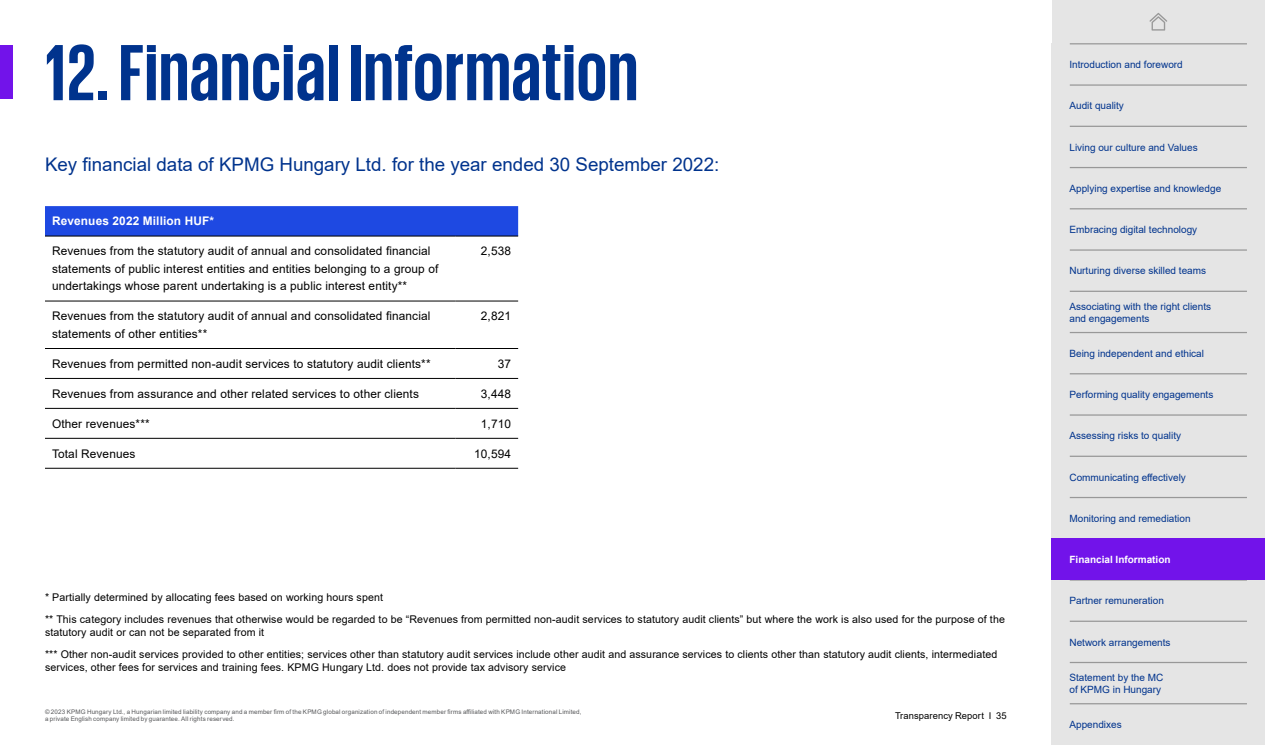
<style>
.page{position:relative;width:1265px;height:745px;background:#fff}
.page>*{position:absolute;margin:0;border:0;box-sizing:border-box;transform-origin:0 0}
.t1{font:700 81.25px "KPMG";letter-spacing:.01em;color:#00338d}
.t2{font:18.75px "Arial";color:#00338d}
.t3{font:11.88px/17.5px "Arial";letter-spacing:.01em;color:#000}
.t4{font:700 11.88px "Arial";letter-spacing:.01em;color:#fff}
.t5{font:10.62px/21.2px "Arial";letter-spacing:.01em;color:#000}
.t6{font:10px/12px "Arial";color:#00338d}
.t7{font:700 10px "Arial";color:#fff}
.t8{font:9.38px "Arial";letter-spacing:.015em;color:#000}
.t9{font:6.25px/7.5px "Arial";letter-spacing:.02em;color:#58595b}
</style>
<div class="page">
<div style="left:0;top:46px;width:12px;height:53px;background:#7213ea"></div>
<div style="left:45px;top:206px;width:473px;height:29px;background:#1e49e2"></div>
<hr style="left:45px;top:235px;width:410px;height:1px;background:#000">
<hr style="left:455px;top:235px;width:63px;height:1px;background:#000">
<hr style="left:45px;top:300px;width:410px;height:1px;background:#000">
<hr style="left:455px;top:300px;width:63px;height:1px;background:#000">
<hr style="left:45px;top:348px;width:410px;height:1px;background:#000">
<hr style="left:455px;top:348px;width:63px;height:1px;background:#000">
<hr style="left:45px;top:378px;width:410px;height:1px;background:#000">
<hr style="left:455px;top:378px;width:63px;height:1px;background:#000">
<hr style="left:45px;top:408px;width:410px;height:1px;background:#000">
<hr style="left:455px;top:408px;width:63px;height:1px;background:#000">
<hr style="left:45px;top:437px;width:410px;height:1px;background:#000">
<hr style="left:455px;top:437px;width:63px;height:1px;background:#000">
<hr style="left:45px;top:467px;width:410px;height:1px;background:#000">
<hr style="left:455px;top:467px;width:63px;height:1px;background:#000">
<div style="left:1052px;top:0;width:213px;height:744px;background:#e5e5e5"></div>
<svg style="left:1149px;top:13px;width:18px;height:18px"></svg>
<hr style="left:1070px;top:43px;width:177px;height:1px;background:#989898">
<hr style="left:1070px;top:84px;width:177px;height:2px;background:#989898">
<hr style="left:1070px;top:126px;width:177px;height:1px;background:#989898">
<hr style="left:1070px;top:167px;width:177px;height:1px;background:#989898">
<hr style="left:1070px;top:208px;width:177px;height:1px;background:#989898">
<hr style="left:1070px;top:249px;width:177px;height:1px;background:#989898">
<hr style="left:1070px;top:290px;width:177px;height:2px;background:#989898">
<hr style="left:1070px;top:332px;width:177px;height:1px;background:#989898">
<hr style="left:1070px;top:373px;width:177px;height:1px;background:#989898">
<hr style="left:1070px;top:414px;width:177px;height:1px;background:#989898">
<hr style="left:1070px;top:455px;width:177px;height:1px;background:#989898">
<hr style="left:1070px;top:496px;width:177px;height:2px;background:#989898">
<hr style="left:1070px;top:537px;width:177px;height:2px;background:#989898">
<hr style="left:1070px;top:620px;width:177px;height:1px;background:#989898">
<hr style="left:1070px;top:661px;width:177px;height:1px;background:#989898">
<hr style="left:1070px;top:579px;width:177px;height:1px;background:#989898">
<hr style="left:1070px;top:702px;width:177px;height:2px;background:#989898">
<div style="left:1052px;top:538px;width:213px;height:41px;background:#7213ea"></div>
<h1 class="t1" style="left:45px;top:32px;width:595px">12. Financial Information</h1>
<h2 class="t2" style="left:45px;top:151px;width:676px">Key financial data of KPMG Hungary Ltd. for the year ended 30 September 2022:</h2>
<p class="t4" style="left:52px;top:213px;width:164px">Revenues 2022 Million HUF*</p>
<p class="t3" style="left:52px;top:242px;width:388px">Revenues from the statutory audit of annual and consolidated financial statements of public interest entities and entities belonging to a group of undertakings whose parent undertaking is a public interest entity**</p>
<p class="t3" style="left:481px;top:242px;width:32px">2,538</p>
<p class="t3" style="left:52px;top:307px;width:380px">Revenues from the statutory audit of annual and consolidated financial statements of other entities**</p>
<p class="t3" style="left:481px;top:307px;width:32px">2,821</p>
<p class="t3" style="left:52px;top:354px;width:380px">Revenues from permitted non-audit services to statutory audit clients**</p>
<p class="t3" style="left:498px;top:354px;width:15px">37</p>
<p class="t3" style="left:52px;top:384px;width:368px">Revenues from assurance and other related services to other clients</p>
<p class="t3" style="left:481px;top:384px;width:32px">3,448</p>
<p class="t3" style="left:52px;top:414px;width:99px">Other revenues***</p>
<p class="t3" style="left:481px;top:414px;width:32px">1,710</p>
<p class="t3" style="left:52px;top:444px;width:85px">Total Revenues</p>
<p class="t3" style="left:474px;top:444px;width:38px">10,594</p>
<p class="t5" style="left:45px;top:586px;width:961px">* Partially determined by allocating fees based on working hours spent<br>** This category includes revenues that otherwise would be regarded to be “Revenues from permitted non-audit services to statutory audit clients” but where the work is also used for the purpose of the</p>
<p class="t5" style="left:45px;top:621px;width:954px">statutory audit or can not be separated from it<br>*** Other non-audit services provided to other entities; services other than statutory audit services include other audit and assurance services to clients other than statutory audit clients, intermediated</p>
<p class="t5" style="left:45px;top:656px;width:522px">services, other fees for services and training fees. KPMG Hungary Ltd. does not provide tax advisory service</p>
<p class="t8" style="left:895px;top:708px;width:113px">Transparency Report I 35</p>
<p class="t9" style="left:45px;top:707px;width:538px">© 2023 KPMG Hungary Ltd., a Hungarian limited liability company and a member firm of the KPMG global organization of independent member firms affiliated with KPMG International Limited, a private English company limited by guarantee. All rights reserved.</p>
<p class="t6" style="left:1069px;top:58px;width:115px">Introduction and foreword</p>
<p class="t6" style="left:1069px;top:100px;width:56px">Audit quality</p>
<p class="t6" style="left:1069px;top:141px;width:130px">Living our culture and Values</p>
<p class="t6" style="left:1069px;top:182px;width:153px">Applying expertise and knowledge</p>
<p class="t6" style="left:1069px;top:223px;width:129px">Embracing digital technology</p>
<p class="t6" style="left:1069px;top:264px;width:138px">Nurturing diverse skilled teams</p>
<p class="t6" style="left:1069px;top:300px;width:143px">Associating with the right clients and engagements</p>
<p class="t6" style="left:1069px;top:347px;width:136px">Being independent and ethical</p>
<p class="t6" style="left:1069px;top:388px;width:145px">Performing quality engagements</p>
<p class="t6" style="left:1069px;top:429px;width:113px">Assessing risks to quality</p>
<p class="t6" style="left:1069px;top:470px;width:118px">Communicating effectively</p>
<p class="t6" style="left:1069px;top:512px;width:123px">Monitoring and remediation</p>
<p class="t7" style="left:1069px;top:552px;width:103px">Financial Information</p>
<p class="t6" style="left:1069px;top:594px;width:96px">Partner remuneration</p>
<p class="t6" style="left:1069px;top:635px;width:103px">Network arrangements</p>
<p class="t6" style="left:1069px;top:670px;width:95px">Statement by the MC of KPMG in Hungary</p>
<p class="t6" style="left:1069px;top:718px;width:54px">Appendixes</p>
</div>
